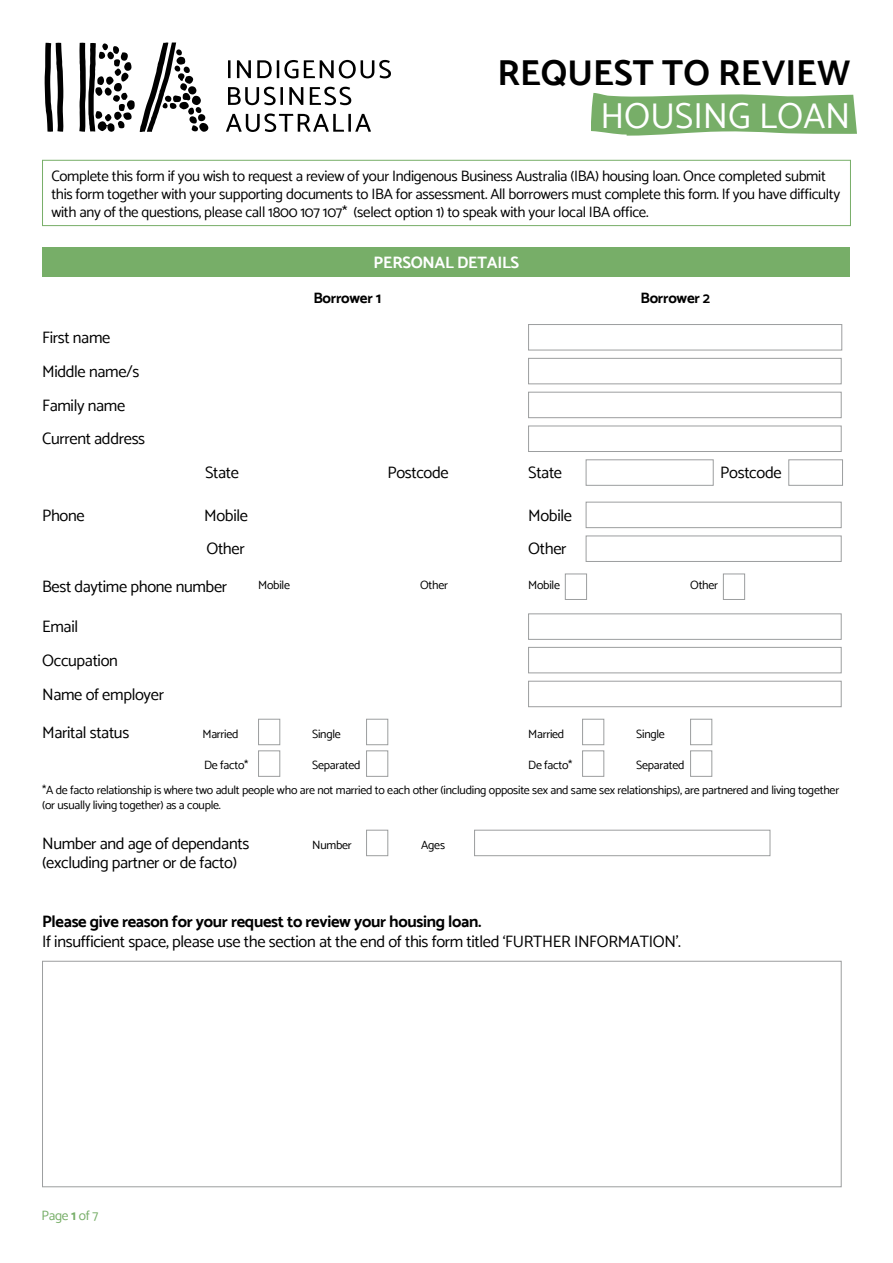
<style>
.page{position:relative;width:893px;height:1263px;background:#fff}
.page>*{position:absolute;margin:0;border:0;box-sizing:border-box;transform-origin:0 0}
.t1{font:700 36px "Catamaran";color:#000}
.t2{font:36px "Catamaran";color:#fff}
.t3{font:16.5px/33.8px "Catamaran";letter-spacing:-.02em;color:#000}
.t4{font:700 16.5px "Catamaran";letter-spacing:-.02em;color:#000}
.t5{font:700 16.5px "Catamaran";letter-spacing:-.02em;color:#fff}
.t6{font:15px/18px "Catamaran";letter-spacing:-.02em;color:#000}
.t7{font:700 15px "Catamaran";letter-spacing:-.02em;color:#000}
.t8{font:13.5px "Catamaran";letter-spacing:-.02em;color:#77ae68}
.t9{font:12px/25px "Catamaran";letter-spacing:-.02em;color:#000}
.s1{font-weight:700}
</style>
<div class="page">
<svg style="left:591px;top:93px;width:266px;height:43px"></svg>
<svg style="left:226px;top:113px;width:145px;height:19px"></svg>
<svg style="left:228px;top:87px;width:123px;height:18px"></svg>
<svg style="left:228px;top:60px;width:163px;height:18px"></svg>
<svg style="left:45px;top:43px;width:18px;height:89px"></svg>
<svg style="left:79px;top:42px;width:130px;height:90px"></svg>
<div style="left:528px;top:324px;width:314px;height:26px;background:#fff;border:1px solid #9c9e9f"></div>
<div style="left:528px;top:358px;width:314px;height:26px;background:#fff;border:1px solid #9c9e9f"></div>
<div style="left:528px;top:392px;width:314px;height:26px;background:#fff;border:1px solid #9c9e9f"></div>
<div style="left:528px;top:426px;width:314px;height:26px;background:#fff;border:1px solid #9c9e9f"></div>
<div style="left:586px;top:459px;width:128px;height:27px;background:#fff;border:1px solid #9c9e9f"></div>
<div style="left:788px;top:459px;width:55px;height:27px;background:#fff;border:1px solid #9c9e9f"></div>
<div style="left:586px;top:502px;width:256px;height:26px;background:#fff;border:1px solid #9c9e9f"></div>
<div style="left:586px;top:536px;width:256px;height:26px;background:#fff;border:1px solid #9c9e9f"></div>
<div style="left:565px;top:574px;width:22px;height:26px;background:#fff;border:1px solid #9c9e9f"></div>
<div style="left:723px;top:574px;width:22px;height:26px;background:#fff;border:1px solid #9c9e9f"></div>
<div style="left:528px;top:613px;width:314px;height:27px;background:#fff;border:1px solid #9c9e9f"></div>
<div style="left:528px;top:647px;width:314px;height:26px;background:#fff;border:1px solid #9c9e9f"></div>
<div style="left:528px;top:681px;width:314px;height:26px;background:#fff;border:1px solid #9c9e9f"></div>
<div style="left:258px;top:719px;width:22px;height:26px;background:#fff;border:1px solid #9c9e9f"></div>
<div style="left:366px;top:719px;width:22px;height:26px;background:#fff;border:1px solid #9c9e9f"></div>
<div style="left:582px;top:719px;width:22px;height:26px;background:#fff;border:1px solid #9c9e9f"></div>
<div style="left:690px;top:719px;width:22px;height:26px;background:#fff;border:1px solid #9c9e9f"></div>
<div style="left:258px;top:750px;width:22px;height:27px;background:#fff;border:1px solid #9c9e9f"></div>
<div style="left:366px;top:750px;width:22px;height:27px;background:#fff;border:1px solid #9c9e9f"></div>
<div style="left:582px;top:750px;width:22px;height:27px;background:#fff;border:1px solid #9c9e9f"></div>
<div style="left:690px;top:750px;width:22px;height:27px;background:#fff;border:1px solid #9c9e9f"></div>
<div style="left:366px;top:830px;width:22px;height:26px;background:#fff;border:1px solid #9c9e9f"></div>
<div style="left:474px;top:830px;width:296px;height:26px;background:#fff;border:1px solid #9c9e9f"></div>
<div style="left:42px;top:961px;width:800px;height:226px;background:#fff;border:1px solid #9c9e9f"></div>
<div style="left:42px;top:160px;width:809px;height:66px;border:1px solid #77ae68"></div>
<div style="left:43px;top:247px;width:807px;height:30px;background:#77ae68"></div>
<h1 class="t1" style="left:497px;top:51px;width:355px">REQUEST TO REVIEW</h1>
<h1 class="t2" style="left:600px;top:94px;width:252px">HOUSING LOAN</h1>
<p class="t6" style="left:51px;top:167px;width:790px">Complete this form if you wish to request a review of your Indigenous Business Australia (IBA) housing loan. Once completed submit this form together with your supporting documents to IBA for assessment. All borrowers must complete this form. If you have difficulty with any of the questions, please call 1800 107 107* (select option 1) to speak with your local IBA office.</p>
<p class="t5" style="left:374px;top:253px;width:147px">PERSONAL DETAILS</p>
<p class="t3" style="left:42px;top:320px;width:105px">First name<br>Middle name/s<br>Family name<br>Current address</p>
<p class="t7" style="left:313px;top:289px;width:69px">Borrower 1</p>
<p class="t7" style="left:641px;top:289px;width:71px">Borrower 2</p>
<p class="t3" style="left:205px;top:456px;width:35px">State</p>
<p class="t3" style="left:387px;top:456px;width:63px">Postcode</p>
<p class="t3" style="left:528px;top:456px;width:35px">State</p>
<p class="t3" style="left:720px;top:456px;width:63px">Postcode</p>
<p class="t3" style="left:42px;top:498px;width:44px">Phone</p>
<p class="t3" style="left:204px;top:498px;width:45px">Mobile</p>
<p class="t3" style="left:528px;top:498px;width:45px">Mobile</p>
<p class="t3" style="left:206px;top:532px;width:40px">Other</p>
<p class="t3" style="left:528px;top:532px;width:40px">Other</p>
<p class="t3" style="left:42px;top:570px;width:187px">Best daytime phone number</p>
<p class="t9" style="left:258px;top:573px;width:33px">Mobile</p>
<p class="t9" style="left:420px;top:573px;width:29px">Other</p>
<p class="t9" style="left:528px;top:573px;width:33px">Mobile</p>
<p class="t9" style="left:690px;top:573px;width:29px">Other</p>
<p class="t3" style="left:42px;top:610px;width:123px">Email<br>Occupation<br>Name of employer</p>
<p class="t3" style="left:42px;top:715px;width:89px">Marital status</p>
<p class="t9" style="left:202px;top:721px;width:38px">Married</p>
<p class="t9" style="left:312px;top:721px;width:30px">Single</p>
<p class="t9" style="left:528px;top:721px;width:38px">Married</p>
<p class="t9" style="left:636px;top:721px;width:30px">Single</p>
<p class="t9" style="left:204px;top:752px;width:46px">De facto*</p>
<p class="t9" style="left:312px;top:752px;width:50px">Separated</p>
<p class="t9" style="left:528px;top:752px;width:46px">De facto*</p>
<p class="t9" style="left:42px;top:752px;width:799px;text-indent:594px">Separated<br>*A de facto relationship is where two adult people who are not married to each other (including opposite sex and same sex relationships), are partnered and living together</p>
<p class="t9" style="left:42px;top:792px;width:180px">(or usually living together) as a couple.</p>
<p class="t3" style="left:42px;top:826px;width:209px">Number and age of dependants</p>
<p class="t9" style="left:312px;top:832px;width:41px">Number</p>
<p class="t9" style="left:421px;top:832px;width:25px">Ages</p>
<p class="t3" style="left:42px;top:846px;width:196px">(excluding partner or de facto)</p>
<p class="t4" style="left:42px;top:912px;width:441px">Please give reason for your request to review your housing loan.</p>
<p class="t3" style="left:42px;top:925px;width:640px">If insufficient space, please use the section at the end of this form titled ‘FURTHER INFORMATION’.</p>
<p class="t8" style="left:41px;top:1207px;width:58px">Page <span class="s1">1</span> of 7</p>
</div>
